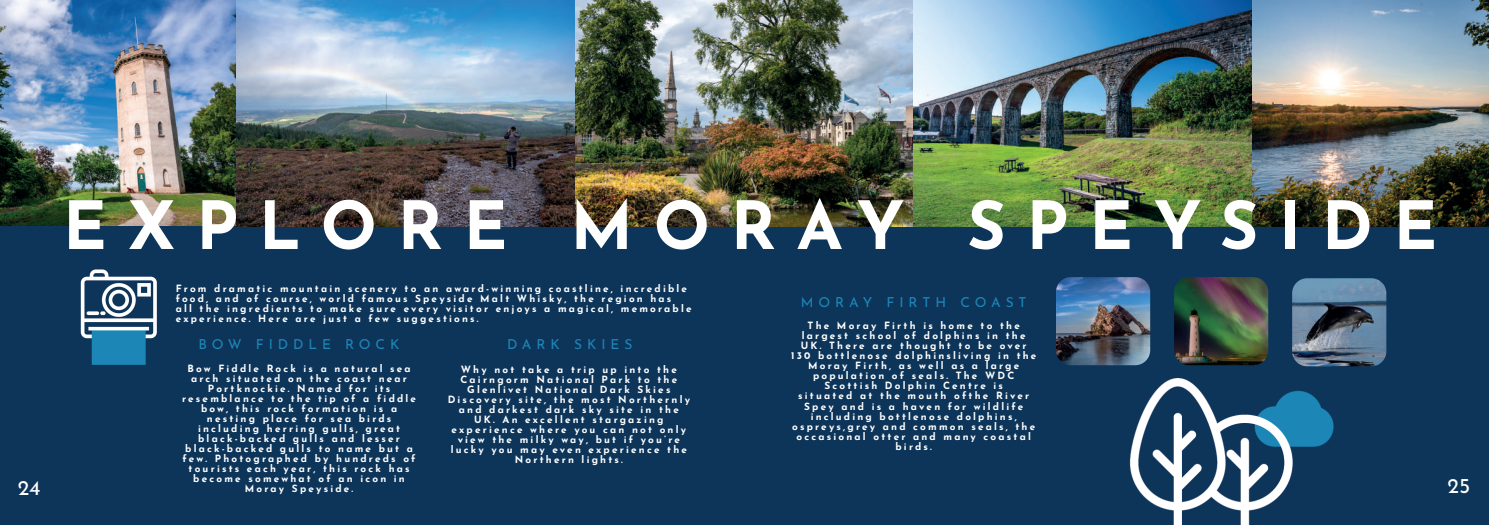
<style>
.page{position:relative;width:1489px;height:525px;background:#fff}
.page>*{position:absolute;margin:0;border:0;box-sizing:border-box;transform-origin:0 0}
.t1{font:700 66.25px "Josefin Sans";letter-spacing:.31em;color:#fff}
.t2{font:21.25px "Josefin Sans";color:#fff}
.t3{font:13.75px "Josefin Sans";letter-spacing:.36em;color:#1e87b7}
.t4{font:700 10px/10px "Josefin Sans";letter-spacing:.22em;color:#fff;text-align:center}
</style>
<div class="page">
<div style="left:0;top:218px;width:1488px;height:307px;background:#0d355a"></div>
<img style="left:0;top:0;width:1489px;height:226px">
<img style="left:80px;top:269px;width:77px;height:96px">
<img style="left:1103px;top:322px;width:262px;height:203px">
<img style="left:1292px;top:278px;width:94px;height:88px">
<img style="left:1056px;top:277px;width:94px;height:88px">
<img style="left:1174px;top:277px;width:94px;height:88px">
<h1 class="t1" style="left:63px;top:167px;width:1376px">EXPLORE MORAY SPEYSIDE</h1>
<p class="t4" style="left:176px;top:282px;width:517px;text-align:left">From dramatic mountain scenery to an award-winning coastline, incredible food, and of course, world famous Speyside Malt Whisky, the region has<br>all the ingredients to make sure every visitor enjoys a magical, memorable experience. Here are just a few suggestions.</p>
<h3 class="t3" style="left:198px;top:333px;width:202px">BOW FIDDLE ROCK</h3>
<h3 class="t3" style="left:507px;top:333px;width:127px">DARK SKIES</h3>
<h3 class="t3" style="left:801px;top:291px;width:227px">MORAY FIRTH COAST</h3>
<p class="t4" style="left:791px;top:319px;width:247px">The Moray Firth is home to the largest school of dolphins in the<br>UK. There are thought to be over<br>130 bottlenose dolphinsliving in the<br>Moray Firth, as well as a large population of seals. The WDC<br>Scottish Dolphin Centre is<br>situated at the mouth ofthe River<br>Spey and is a haven for wildlife including bottlenose dolphins, ospreys,grey and common seals, the occasional otter and many coastal birds.</p>
<p class="t4" style="left:182px;top:362px;width:235px">Bow Fiddle Rock is a natural sea arch situated on the coast near<br>Portknockie. Named for its resemblance to the tip of a fiddle bow, this rock formation is a nesting place for sea birds including herring gulls, great black-backed gulls and lesser black-backed gulls to name but a few. Photographed by hundreds of tourists each year, this rock has become somewhat of an icon in<br>Moray Speyside.</p>
<p class="t4" style="left:448px;top:363px;width:244px">Why not take a trip up into the<br>Cairngorm National Park to the<br>Glenlivet National Dark Skies<br>Discovery site, the most Northernly and darkest dark sky site in the<br>UK. An excellent stargazing experience where you can not only view the milky way, but if you’re lucky you may even experience the<br>Northern lights.</p>
<h2 class="t2" style="left:18px;top:470px;width:24px">24</h2>
<h2 class="t2" style="left:1447px;top:468px;width:24px">25</h2>
</div>
